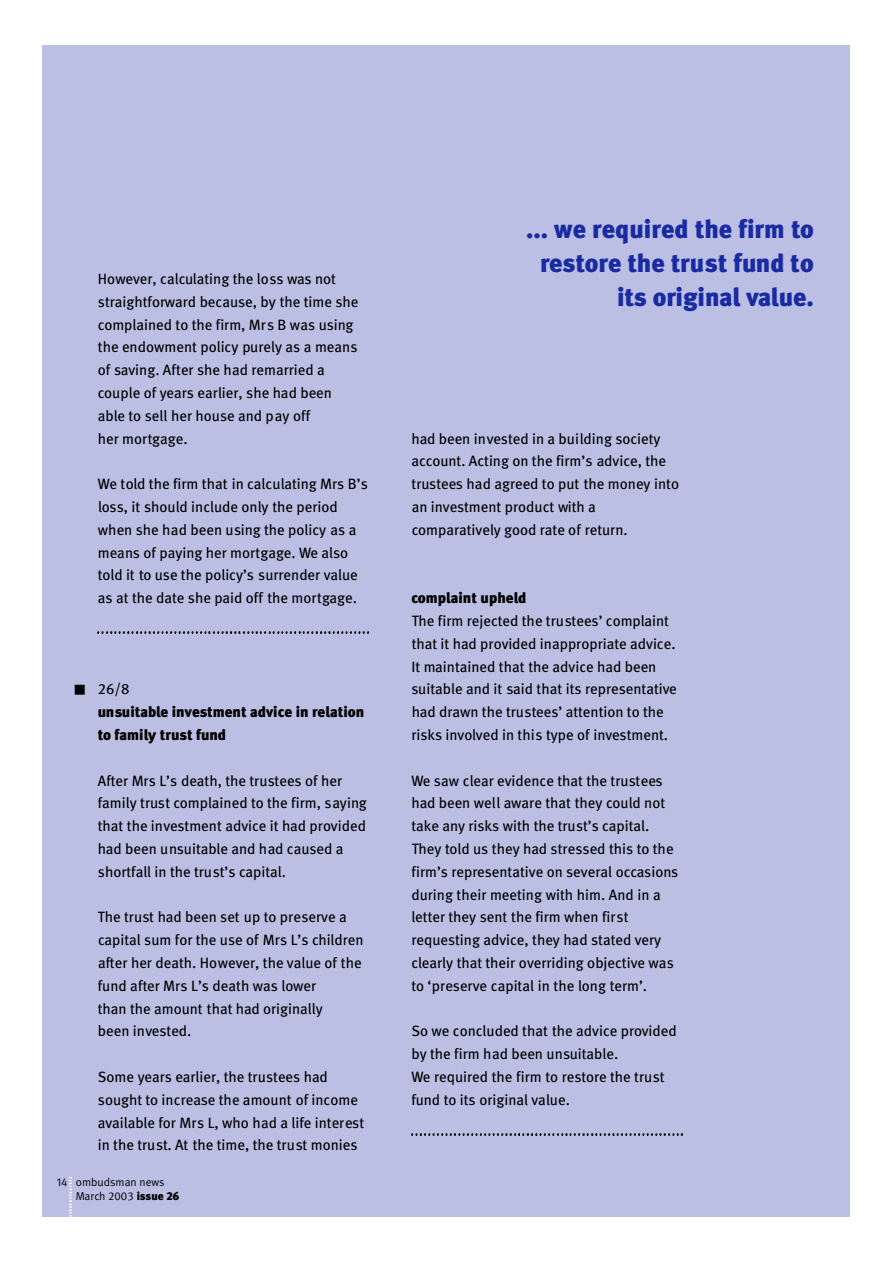
<style>
.page{position:relative;width:893px;height:1263px;background:#fff}
.page>*{position:absolute;margin:0;border:0;box-sizing:border-box;transform-origin:0 0}
.t1{font:25.65px/34.2px "Meta Black LF";color:#1a2aa2;text-align:right}
.t2{font:15px/22.8px "Meta Book LF";color:#000}
.t3{font:15px/22.8px "Meta Black LF";color:#000}
.t4{font:11.4px "Meta Normal LF";color:#000}
.t5{font:11.4px "Meta Normal";color:#000}
.t6{font:11.4px "Meta Normal Expert";color:#000}
.s1{font-family:"Meta Black LF"}
</style>
<div class="page">
<div style="left:42px;top:45px;width:807px;height:1171px;background:#babfe3"></div>
<img style="left:98px;top:632px;width:271px;height:2px">
<img style="left:411px;top:1133px;width:271px;height:2px">
<img style="left:70px;top:1177px;width:1px;height:39px">
<p class="t2" style="left:98px;top:268px;width:262px">However, calculating the loss was not straightforward because, by the time she complained to the firm, Mrs B was using the endowment policy purely as a means of saving. After she had remarried a couple of years earlier, she had been able to sell her house and pay off<br>her mortgage.</p>
<p class="t2" style="left:98px;top:474px;width:272px">We told the firm that in calculating Mrs B’s loss, it should include only the period when she had been using the policy as a means of paying her mortgage. We also told it to use the policy’s surrender value as at the date she paid off the mortgage.</p>
<p class="t2" style="left:73px;top:679px;width:58px">■ 26/8</p>
<p class="t3" style="left:98px;top:702px;width:268px">unsuitable investment advice in relation to family trust fund</p>
<p class="t2" style="left:98px;top:770px;width:270px">After Mrs L’s death, the trustees of her family trust complained to the firm, saying that the investment advice it had provided had been unsuitable and had caused a shortfall in the trust’s capital.</p>
<p class="t2" style="left:98px;top:907px;width:267px">The trust had been set up to preserve a capital sum for the use of Mrs L’s children after her death. However, the value of the fund after Mrs L’s death was lower<br>than the amount that had originally<br>been invested.</p>
<p class="t2" style="left:98px;top:1066px;width:268px">Some years earlier, the trustees had sought to increase the amount of income available for Mrs L, who had a life interest in the trust. At the time, the trust monies</p>
<p class="t6" style="left:57px;top:1177px;width:12px">14</p>
<p class="t5" style="left:76px;top:1177px;width:90px">ombudsman news</p>
<p class="t4" style="left:76px;top:1191px;width:105px">March 2003 <span class="s1">issue 26</span></p>
<h1 class="t1" style="left:526px;top:214px;width:289px">... we required the firm to restore the trust fund to its original value.</h1>
<p class="t2" style="left:411px;top:428px;width:269px">had been invested in a building society account. Acting on the firm’s advice, the trustees had agreed to put the money into an investment product with a comparatively good rate of return.</p>
<p class="t3" style="left:411px;top:588px;width:116px">complaint upheld</p>
<p class="t2" style="left:411px;top:610px;width:267px">The firm rejected the trustees’ complaint that it had provided inappropriate advice.<br>It maintained that the advice had been suitable and it said that its representative had drawn the trustees’ attention to the risks involved in this type of investment.</p>
<p class="t2" style="left:411px;top:770px;width:268px">We saw clear evidence that the trustees had been well aware that they could not take any risks with the trust’s capital.<br>They told us they had stressed this to the firm’s representative on several occasions during their meeting with him. And in a letter they sent the firm when first requesting advice, they had stated very clearly that their overriding objective was to ‘preserve capital in the long term’.</p>
<p class="t2" style="left:411px;top:1021px;width:267px">So we concluded that the advice provided by the firm had been unsuitable.<br>We required the firm to restore the trust fund to its original value.</p>
</div>
